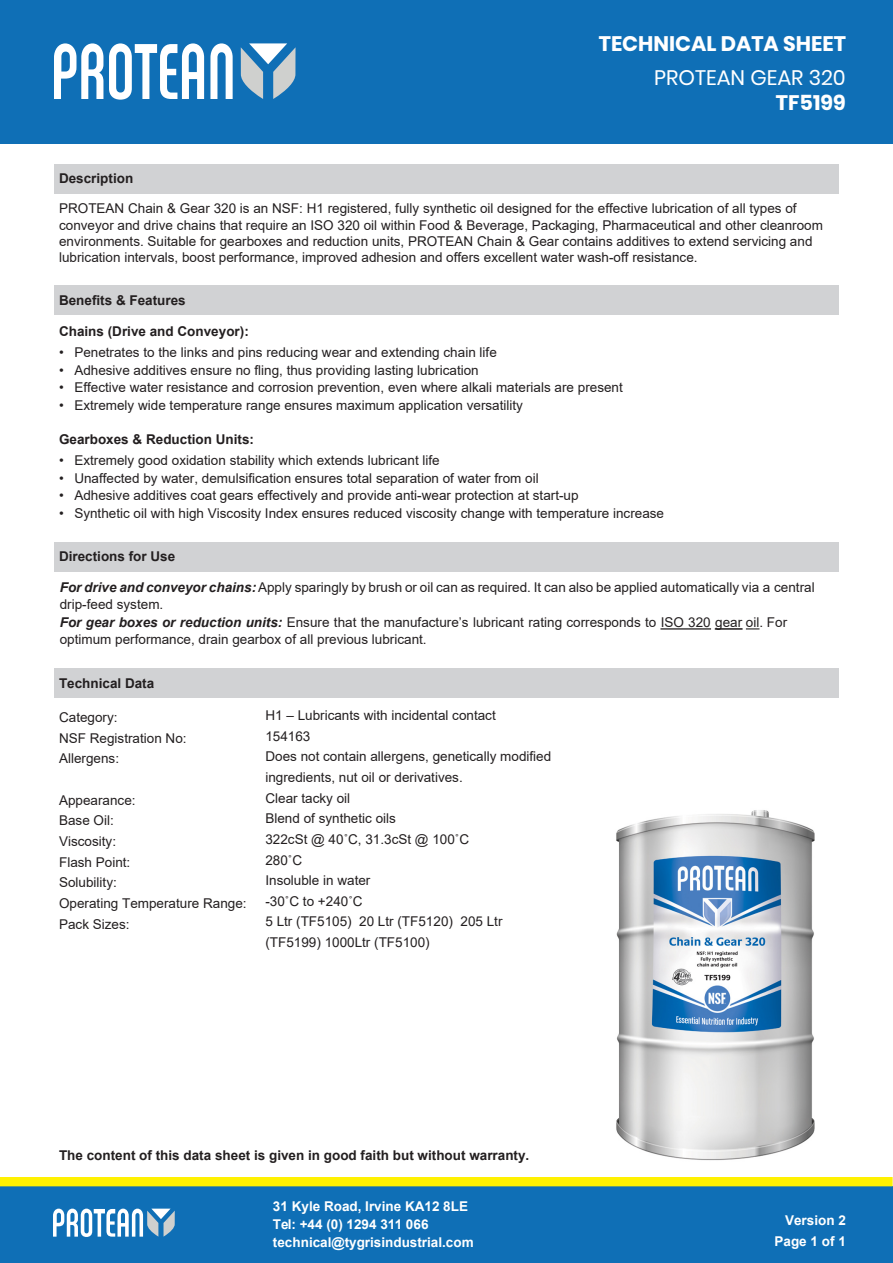
<style>
.page{position:relative;width:893px;height:1263px;background:#fff}
.page>*{position:absolute;margin:0;border:0;box-sizing:border-box;transform-origin:0 0}
.t1{font:700 21px "Poppins";color:#fff}
.t2{font:21px "Poppins";color:#fff}
.Subhead{font:13.5px/16.2px "Arial";color:#231f20}
.t3{font:13.5px/20.7px "Arial";color:#231f20}
.Body{font:13.5px/17.5px "Arial";color:#231f20}
.Heading{font:700 13.5px "Arial";color:#231f20}
.t4{font:700 13.5px/18px "Arial";color:#fff}
.t5{font:700 13.5px "Arial";color:#231f20}
.t6{font:700 13.5px/20.5px "Arial";color:#fff;text-align:right}
.s1{font-weight:700;font-style:italic}
.s2{font-style:inherit}
</style>
<div class="page">
<img style="left:616px;top:810px;width:199px;height:351px">
<div style="left:54px;top:164px;width:784px;height:29px;background:#d1d2d4"></div>
<div style="left:54px;top:285px;width:784px;height:30px;background:#d1d2d4"></div>
<div style="left:54px;top:542px;width:784px;height:29px;background:#d1d2d4"></div>
<div style="left:54px;top:668px;width:784px;height:29px;background:#d1d2d4"></div>
<div style="left:0;top:0;width:893px;height:143px;background:#0f6fb6"></div>
<svg style="left:241px;top:43px;width:55px;height:56px"></svg>
<svg style="left:54px;top:43px;width:49px;height:56px"></svg>
<svg style="left:210px;top:43px;width:23px;height:56px"></svg>
<svg style="left:109px;top:43px;width:95px;height:57px"></svg>
<div style="left:0;top:1186px;width:893px;height:77px;background:#0f6fb6"></div>
<svg style="left:53px;top:1208px;width:122px;height:29px"></svg>
<hr style="left:660px;top:628px;width:51px;height:1px;background:#231f20">
<svg style="left:715px;top:628px;width:44px;height:2px"></svg>
<div style="left:0;top:1178px;width:893px;height:8px;background:#fff101"></div>
<h1 class="t1" style="left:599px;top:31px;width:249px">TECHNICAL DATA SHEET</h1>
<h1 class="t2" style="left:654px;top:66px;width:193px">PROTEAN GEAR 320</h1>
<h1 class="t1" style="left:776px;top:91px;width:71px">TF5199</h1>
<p class="Heading" style="left:59px;top:169px;width:76px">Description</p>
<p class="Subhead" style="left:59px;top:200px;width:765px">PROTEAN Chain &amp; Gear 320 is an NSF: H1 registered, fully synthetic oil designed for the effective lubrication of all types of conveyor and drive chains that require an ISO 320 oil within Food &amp; Beverage, Packaging, Pharmaceutical and other cleanroom environments. Suitable for gearboxes and reduction units, PROTEAN Chain &amp; Gear contains additives to extend servicing and lubrication intervals, boost performance, improved adhesion and offers excellent water wash-off resistance.</p>
<p class="Heading" style="left:59px;top:291px;width:128px">Benefits &amp; Features</p>
<p class="Heading" style="left:59px;top:322px;width:191px">Chains (Drive and Conveyor):</p>
<p class="Subhead" style="left:59px;top:344px;width:439px">• Penetrates to the links and pins reducing wear and extending chain life</p>
<p class="Subhead" style="left:59px;top:362px;width:421px">• Adhesive additives ensure no fling, thus providing lasting lubrication</p>
<p class="Subhead" style="left:59px;top:379px;width:565px">• Effective water resistance and corrosion prevention, even where alkali materials are present</p>
<p class="Subhead" style="left:59px;top:397px;width:465px">• Extremely wide temperature range ensures maximum application versatility</p>
<p class="Heading" style="left:59px;top:430px;width:197px">Gearboxes &amp; Reduction Units:</p>
<p class="Subhead" style="left:59px;top:452px;width:382px">• Extremely good oxidation stability which extends lubricant life</p>
<p class="Subhead" style="left:59px;top:470px;width:481px">• Unaffected by water, demulsification ensures total separation of water from oil</p>
<p class="Subhead" style="left:59px;top:487px;width:521px">• Adhesive additives coat gears effectively and provide anti-wear protection at start-up</p>
<p class="Subhead" style="left:59px;top:505px;width:607px">• Synthetic oil with high Viscosity Index ensures reduced viscosity change with temperature increase</p>
<p class="Heading" style="left:59px;top:547px;width:118px">Directions for Use</p>
<p class="Body" style="left:60px;top:578px;width:756px"><span class="s1">For drive and conveyor chains:</span>Apply sparingly by brush or oil can as required. It can also be applied automatically via a central drip-feed system.<br><span class="s1">For gear boxes or reduction units:</span> Ensure that the manufacture’s lubricant rating corresponds to ISO 320 gear oil. For optimum performance, drain gearbox of all previous lubricant.</p>
<p class="Heading" style="left:59px;top:673px;width:97px">Technical Data</p>
<p class="t3" style="left:59px;top:707px;width:129px">Category:<br>NSF Registration No:<br>Allergens:</p>
<p class="t3" style="left:59px;top:789px;width:189px">Appearance:<br>Base Oil:<br>Viscosity:<br>Flash Point:<br>Solubility:<br>Operating Temperature Range:<br>Pack Sizes:</p>
<p class="t3" style="left:265px;top:705px;width:287px">H1 – Lubricants with incidental contact<br>154163<br>Does not contain allergens, genetically modified ingredients, nut oil or derivatives.<br>Clear tacky oil<br>Blend of synthetic oils<br>322cSt @ 40˚C, 31.3cSt @ 100˚C<br>280˚C<br>Insoluble in water<br>-30˚C to +240˚C<br>5 Ltr (TF5105) 20 Ltr (TF5120) 205 Ltr (TF5199) <span class="s2">1000Ltr (TF5100)</span></p>
<p class="t5" style="left:59px;top:1146px;width:472px">The content of this data sheet is given in good faith but without warranty.</p>
<p class="t4" style="left:273px;top:1197px;width:202px">31 Kyle Road, Irvine KA12 8LE<br>Tel: +44 (0) 1294 311 066 technical@tygrisindustrial.com</p>
<p class="t6" style="left:774px;top:1210px;width:73px">Version 2<br>Page 1 of 1</p>
</div>
